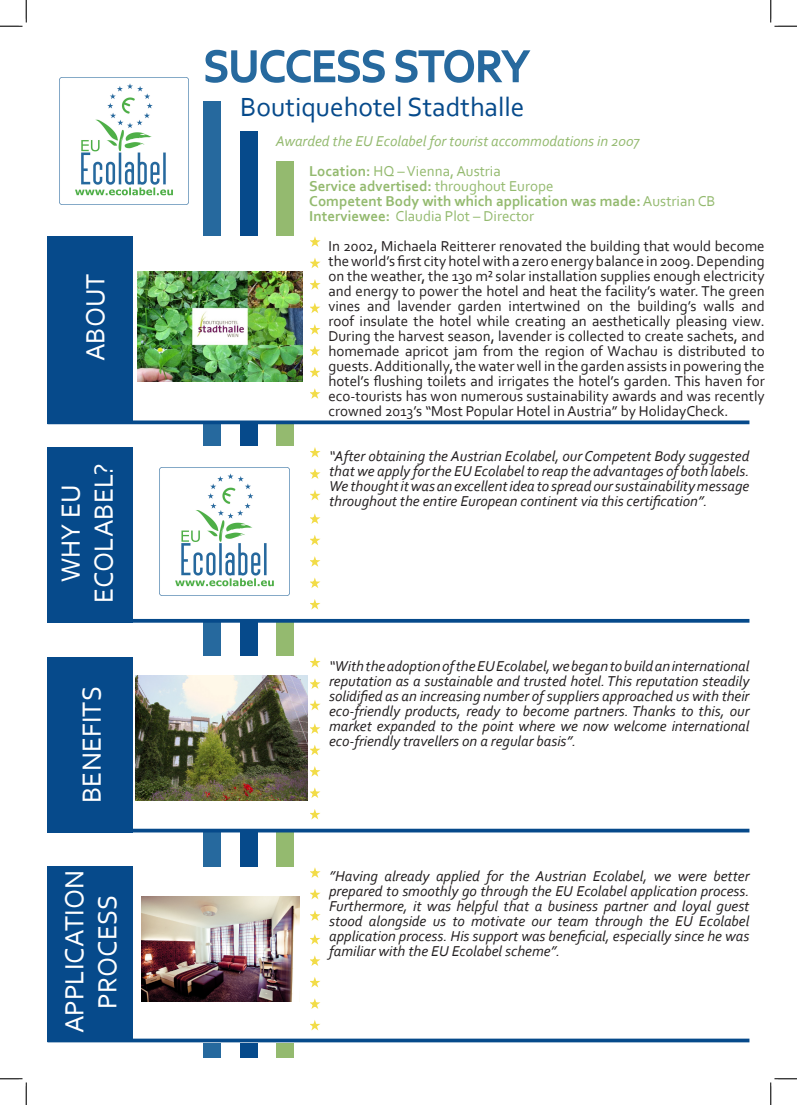
<style>
.page{position:relative;width:797px;height:1105px;background:#fff}
.page>*{position:absolute;margin:0;border:0;box-sizing:border-box;transform-origin:0 0}
.t1{font:45px "Corbel";color:#26699e}
.t2{font:27.5px/33px "Corbel";color:#fff;text-align:center}
.t3{font:27.5px "Corbel";color:#064a8b}
.t4{font:italic 15px/15px "Corbel";color:#231f20;text-align:justify}
.t5{font:15px/15px "Corbel";color:#231f20;text-align:justify}
.t6{font:700 15px/15px "Corbel";color:#94ba6f}
.t7{font:italic 15px "Corbel";color:#94ba6f}
.s1{font-weight:400}
</style>
<div class="page">
<svg style="left:310px;top:513px;width:10px;height:11px"></svg>
<svg style="left:310px;top:535px;width:10px;height:10px"></svg>
<svg style="left:310px;top:556px;width:10px;height:11px"></svg>
<svg style="left:310px;top:577px;width:10px;height:11px"></svg>
<svg style="left:310px;top:599px;width:10px;height:10px"></svg>
<svg style="left:310px;top:447px;width:10px;height:11px"></svg>
<svg style="left:310px;top:468px;width:10px;height:11px"></svg>
<svg style="left:310px;top:490px;width:10px;height:10px"></svg>
<svg style="left:310px;top:303px;width:10px;height:10px"></svg>
<svg style="left:310px;top:324px;width:10px;height:11px"></svg>
<svg style="left:310px;top:345px;width:10px;height:11px"></svg>
<svg style="left:310px;top:367px;width:10px;height:10px"></svg>
<svg style="left:310px;top:388px;width:10px;height:11px"></svg>
<svg style="left:310px;top:236px;width:10px;height:11px"></svg>
<svg style="left:310px;top:258px;width:10px;height:10px"></svg>
<svg style="left:310px;top:279px;width:10px;height:11px"></svg>
<svg style="left:310px;top:723px;width:10px;height:11px"></svg>
<svg style="left:310px;top:745px;width:10px;height:10px"></svg>
<svg style="left:310px;top:766px;width:10px;height:11px"></svg>
<svg style="left:310px;top:787px;width:10px;height:11px"></svg>
<svg style="left:310px;top:809px;width:10px;height:10px"></svg>
<svg style="left:310px;top:657px;width:10px;height:10px"></svg>
<svg style="left:310px;top:678px;width:10px;height:11px"></svg>
<svg style="left:310px;top:700px;width:10px;height:10px"></svg>
<svg style="left:310px;top:934px;width:10px;height:10px"></svg>
<svg style="left:310px;top:955px;width:10px;height:11px"></svg>
<svg style="left:310px;top:977px;width:10px;height:10px"></svg>
<svg style="left:310px;top:998px;width:10px;height:11px"></svg>
<svg style="left:310px;top:1020px;width:10px;height:10px"></svg>
<svg style="left:310px;top:867px;width:10px;height:11px"></svg>
<svg style="left:310px;top:889px;width:10px;height:10px"></svg>
<svg style="left:310px;top:910px;width:10px;height:11px"></svg>
<div style="left:203px;top:101px;width:18px;height:956px;background:#26699e"></div>
<div style="left:240px;top:131px;width:18px;height:926px;background:#064a8b"></div>
<div style="left:276px;top:161px;width:17px;height:896px;background:#94ba6f"></div>
<div style="left:133px;top:446px;width:176px;height:176px;background:#fff"></div>
<div style="left:133px;top:867px;width:176px;height:176px;background:#fff"></div>
<div style="left:133px;top:656px;width:176px;height:175px;background:#fff"></div>
<div style="left:133px;top:236px;width:176px;height:184px;background:#fff"></div>
<div style="left:48px;top:866px;width:85px;height:175px;background:#064a8b"></div>
<div style="left:48px;top:657px;width:85px;height:175px;background:#064a8b"></div>
<div style="left:48px;top:447px;width:85px;height:176px;background:#064a8b"></div>
<div style="left:48px;top:236px;width:85px;height:188px;background:#064a8b"></div>
<svg style="left:133px;top:619px;width:616px;height:4px;background:#175692"></svg>
<hr style="left:48px;top:829px;width:701px;height:3px;background:#064a8b">
<svg style="left:133px;top:420px;width:616px;height:4px;background:#246099"></svg>
<hr style="left:48px;top:1039px;width:701px;height:3px;background:#064a8b">
<img style="left:142px;top:896px;width:157px;height:105px">
<svg style="left:205px;top:49px;width:180px;height:34px"></svg>
<svg style="left:395px;top:49px;width:136px;height:34px"></svg>
<img style="left:138px;top:271px;width:165px;height:110px">
<img style="left:135px;top:676px;width:173px;height:125px">
<img style="left:59px;top:77px;width:130px;height:128px">
<img style="left:160px;top:467px;width:129px;height:128px">
<svg style="left:0;top:0;width:27px;height:27px"></svg>
<svg style="left:0;top:1078px;width:27px;height:27px"></svg>
<svg style="left:770px;top:0;width:27px;height:27px"></svg>
<svg style="left:770px;top:1078px;width:27px;height:27px"></svg>
<h2 class="t2" style="left:78px;top:361px;width:89px;rotate:-90deg">ABOUT</h2>
<h2 class="t2" style="left:54px;top:603px;width:141px;rotate:-90deg">WHY EU<br>ECOLABEL?</h2>
<h2 class="t2" style="left:74px;top:803px;width:118px;rotate:-90deg">BENEFITS</h2>
<h2 class="t2" style="left:57px;top:1033px;width:165px;rotate:-90deg">APPLICATION<br>PROCESS</h2>
<h1 class="t1" style="left:204px;top:38px;width:326px">SUCCESS STORY</h1>
<h2 class="t3" style="left:240px;top:90px;width:286px">Boutiquehotel Stadthalle</h2>
<p class="t7" style="left:276px;top:132px;width:366px">Awarded the EU Ecolabel for tourist accommodations in 2007</p>
<p class="t6" style="left:309px;top:163px;width:408px">Location: <span class="s1">HQ – Vienna, Austria<br></span>Service advertised: <span class="s1">throughout Europe<br></span>Competent Body with which application was made: <span class="s1">Austrian CB </span>Interviewee: <span class="s1">Claudia Plot – Director</span></p>
<p class="t5" style="left:328px;top:238px;width:438px">In 2002, Michaela Reitterer renovated the building that would become the world’s first city hotel with a zero energy balance in 2009. Depending on the weather, the 130 m² solar installation supplies enough electricity and energy to power the hotel and heat the facility’s water. The green vines and lavender garden intertwined on the building’s walls and roof insulate the hotel while creating an aesthetically pleasing view.<br>During the harvest season, lavender is collected to create sachets, and homemade apricot jam from the region of Wachau is distributed to guests. Additionally, the water well in the garden assists in powering the hotel’s flushing toilets and irrigates the hotel’s garden. This haven for eco-tourists has won numerous sustainability awards and was recently crowned 2013’s “Most Popular Hotel in Austria” by HolidayCheck.</p>
<p class="t4" style="left:329px;top:448px;width:422px">“After obtaining the Austrian Ecolabel, our Competent Body suggested that we apply for the EU Ecolabel to reap the advantages of both labels.<br>We thought it was an excellent idea to spread our sustainability message throughout the entire European continent via this certification”.</p>
<p class="t4" style="left:329px;top:658px;width:422px">“With the adoption of the EU Ecolabel, we began to build an international reputation as a sustainable and trusted hotel. This reputation steadily solidified as an increasing number of suppliers approached us with their eco-friendly products, ready to become partners. Thanks to this, our market expanded to the point where we now welcome international eco-friendly travellers on a regular basis”.</p>
<p class="t4" style="left:329px;top:868px;width:422px">”Having already applied for the Austrian Ecolabel, we were better prepared to smoothly go through the EU Ecolabel application process.<br>Furthermore, it was helpful that a business partner and loyal guest stood alongside us to motivate our team through the EU Ecolabel application process. His support was beneficial, especially since he was familiar with the EU Ecolabel scheme”.</p>
</div>
